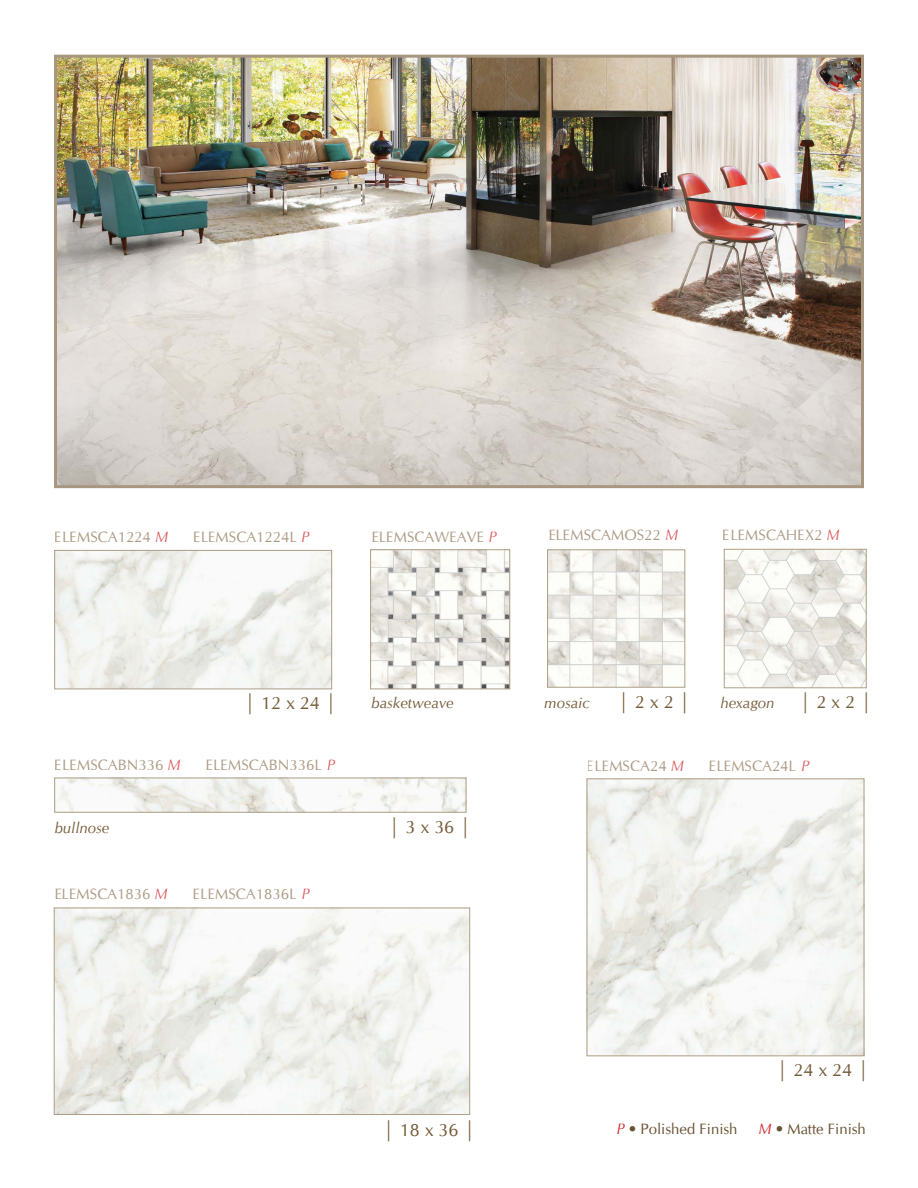
<style>
.page{position:relative;width:918px;height:1188px;background:#fff}
.page>*{position:absolute;margin:0;border:0;box-sizing:border-box;transform-origin:0 0}
.t1{font:18px "CG Omega";color:#755c39}
.t2{font:15px "CG Omega";color:#917a5c}
.t3{font:italic 15px "CG Omega";color:#755c39}
.t4{font:15px "CG Omega";color:#685231}
.s1{font-style:italic;color:#d2232a}
.s2{font-size:21px}
.s3{font-style:normal;font-size:21px}
.s4{font-style:normal;font-size:18px}
</style>
<div class="page">
<img style="left:58px;top:59px;width:802px;height:425px">
<div style="left:54px;top:55px;width:810px;height:433px;border:3px solid #a89780"></div>
<img style="left:56px;top:552px;width:274px;height:135px">
<div style="left:54px;top:550px;width:278px;height:139px;border:1px solid #af9e86"></div>
<img style="left:589px;top:781px;width:273px;height:273px">
<div style="left:587px;top:779px;width:277px;height:277px;border:1px solid #af9e86"></div>
<img style="left:549px;top:552px;width:134px;height:133px">
<div style="left:547px;top:550px;width:138px;height:137px;border:1px solid #af9e86"></div>
<img style="left:56px;top:780px;width:408px;height:30px">
<div style="left:54px;top:778px;width:412px;height:34px;border:1px solid #af9e86"></div>
<img style="left:726px;top:551px;width:138px;height:135px">
<div style="left:724px;top:549px;width:142px;height:139px;border:1px solid #af9e86"></div>
<img style="left:56px;top:910px;width:412px;height:203px">
<div style="left:54px;top:908px;width:416px;height:207px;border:1px solid #af9e86"></div>
<img style="left:372px;top:552px;width:136px;height:135px">
<div style="left:370px;top:550px;width:140px;height:139px;border:1px solid #af9e86"></div>
<p class="t2" style="left:55px;top:528px;width:115px">ELEMSCA1224 <span class="s1">M</span></p>
<p class="t2" style="left:193px;top:528px;width:118px">ELEMSCA1224L <span class="s1">P</span></p>
<p class="t2" style="left:371px;top:528px;width:127px">ELEMSCAWEAVE <span class="s1">P</span></p>
<p class="t2" style="left:548px;top:526px;width:132px">ELEMSCAMOS22 <span class="s1">M</span></p>
<p class="t2" style="left:723px;top:526px;width:119px">ELEMSCAHEX2 <span class="s1">M</span></p>
<p class="t1" style="left:245px;top:692px;width:93px"><span class="s2">|</span> 12 x 24 <span class="s2">|</span></p>
<p class="t3" style="left:544px;top:694px;width:47px">mosaic</p>
<p class="t1" style="left:619px;top:691px;width:73px"><span class="s2">|</span> 2 x 2 <span class="s2">|</span></p>
<p class="t3" style="left:720px;top:694px;width:152px">hexagon <span class="s3">|</span> <span class="s4">2 x 2</span> <span class="s3">|</span></p>
<p class="t3" style="left:371px;top:694px;width:84px">basketweave</p>
<p class="t2" style="left:55px;top:756px;width:128px">ELEMSCABN336 <span class="s1">M</span></p>
<p class="t2" style="left:206px;top:756px;width:131px">ELEMSCABN336L <span class="s1">P</span></p>
<p class="t2" style="left:587px;top:757px;width:99px">ELEMSCA24 <span class="s1">M</span></p>
<p class="t2" style="left:709px;top:757px;width:102px">ELEMSCA24L <span class="s1">P</span></p>
<p class="t3" style="left:55px;top:819px;width:56px">bullnose</p>
<p class="t1" style="left:389px;top:816px;width:83px"><span class="s2">|</span> 3 x 36 <span class="s2">|</span></p>
<p class="t2" style="left:54px;top:885px;width:115px">ELEMSCA1836 <span class="s1">M</span></p>
<p class="t2" style="left:193px;top:885px;width:119px">ELEMSCA1836L <span class="s1">P</span></p>
<p class="t1" style="left:384px;top:1119px;width:93px"><span class="s2">|</span> 18 x 36 <span class="s2">|</span></p>
<p class="t1" style="left:777px;top:1059px;width:93px"><span class="s2">|</span> 24 x 24 <span class="s2">|</span></p>
<p class="t4" style="left:617px;top:1120px;width:123px"><span class="s1">P</span> • Polished Finish</p>
<p class="t4" style="left:758px;top:1120px;width:109px"><span class="s1">M</span> • Matte Finish</p>
</div>
